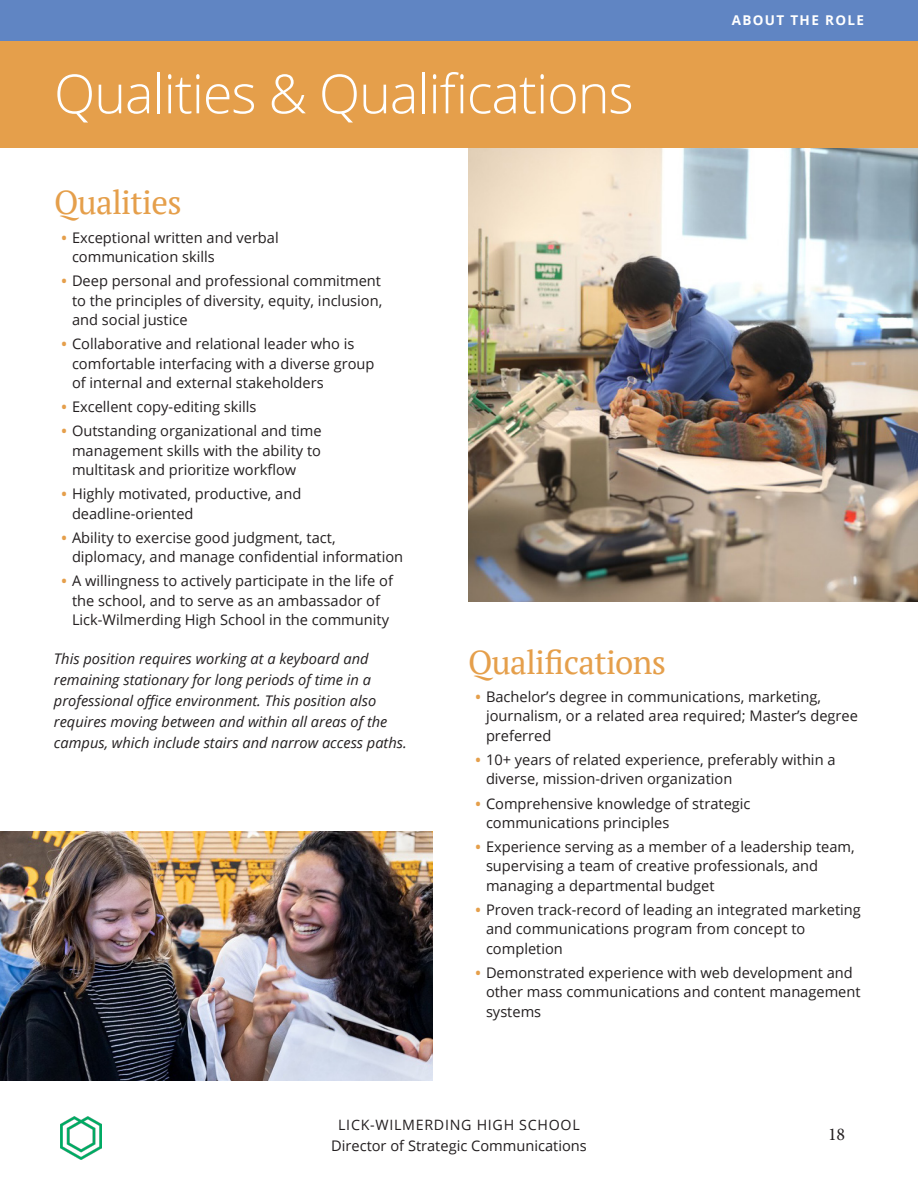
<style>
.page{position:relative;width:918px;height:1188px;background:#fff}
.page>*{position:absolute;margin:0;border:0;box-sizing:border-box;transform-origin:0 0}
.h1_-_white{font:300 54px "Open Sans";letter-spacing:-.02em;color:#fff}
.t1{font:33px "PT Serif";letter-spacing:-.02em;color:#e59f4b}
.t2{font:18px "Minion Pro";color:#231f20}
.t3{font:14.7px/19.5px "Open Sans";color:#231f20}
.Body{font:italic 14.7px/21px "Open Sans";color:#231f20}
.t4{font:14.25px "Open Sans";letter-spacing:.05em;color:#231f20}
.Page_Header{font:700 13.5px "Open Sans";letter-spacing:.1em;color:#fff}
.s1{font-weight:700;font-size:14.25px;color:#e59f4b}
</style>
<div class="page">
<img style="left:61px;top:1117px;width:40px;height:43px">
<div style="left:0;top:40px;width:918px;height:108px;background:#e59f4b"></div>
<div style="left:0;top:0;width:918px;height:40px;background:#6085c3"></div>
<img style="left:468px;top:148px;width:450px;height:453px">
<img style="left:0;top:832px;width:432px;height:248px">
<p class="h1_-_white" style="left:54px;top:57px;width:581px">Qualities &amp; Qualifications</p>
<p class="Page_Header" style="left:732px;top:11px;width:134px">ABOUT THE ROLE</p>
<p class="t1" style="left:54px;top:181px;width:129px">Qualities</p>
<p class="t3" style="left:72px;top:227px;width:208px;text-indent:-10px"><span class="s1">•</span> Exceptional written and verbal communication skills</p>
<p class="t3" style="left:72px;top:271px;width:312px;text-align:justify;text-indent:-10px"><span class="s1">•</span> Deep personal and professional commitment to the principles of diversity, equity, inclusion, and social justice</p>
<p class="t3" style="left:72px;top:334px;width:304px;text-indent:-10px"><span class="s1">•</span> Collaborative and relational leader who is comfortable interfacing with a diverse group of internal and external stakeholders</p>
<p class="t3" style="left:62px;top:397px;width:197px"><span class="s1">•</span> Excellent copy-editing skills</p>
<p class="t3" style="left:72px;top:421px;width:251px;text-align:justify;text-indent:-10px"><span class="s1">•</span> Outstanding organizational and time management skills with the ability to multitask and prioritize workflow</p>
<p class="t3" style="left:72px;top:484px;width:231px;text-indent:-10px"><span class="s1">•</span> Highly motivated, productive, and deadline-oriented</p>
<p class="t3" style="left:72px;top:527px;width:333px;text-indent:-10px"><span class="s1">•</span> Ability to exercise good judgment, tact, diplomacy, and manage confidential information</p>
<p class="t3" style="left:62px;top:571px;width:333px;text-align:center"><span class="s1">•</span> A willingness to actively participate in the life of the school, and to serve as an ambassador of<br>Lick-Wilmerding High School in the community</p>
<p class="Body" style="left:54px;top:648px;width:354px">This position requires working at a keyboard and remaining stationary for long periods of time in a professional office environment. This position also requires moving between and within all areas of the campus, which include stairs and narrow access paths.</p>
<p class="t1" style="left:468px;top:640px;width:200px">Qualifications</p>
<p class="t3" style="left:486px;top:687px;width:373px;text-indent:-10px"><span class="s1">•</span> Bachelor’s degree in communications, marketing, journalism, or a related area required; Master’s degree preferred</p>
<p class="t3" style="left:486px;top:750px;width:351px;text-indent:-10px"><span class="s1">•</span> 10+ years of related experience, preferably within a diverse, mission-driven organization</p>
<p class="t3" style="left:486px;top:793px;width:266px;text-indent:-10px"><span class="s1">•</span> Comprehensive knowledge of strategic communications principles</p>
<p class="t3" style="left:486px;top:837px;width:370px;text-indent:-10px"><span class="s1">•</span> Experience serving as a member of a leadership team, supervising a team of creative professionals, and managing a departmental budget</p>
<p class="t3" style="left:486px;top:900px;width:376px;text-indent:-10px"><span class="s1">•</span> Proven track-record of leading an integrated marketing and communications program from concept to completion</p>
<p class="t3" style="left:486px;top:963px;width:376px;text-indent:-10px"><span class="s1">•</span> Demonstrated experience with web development and other mass communications and content management systems</p>
<p class="t4" style="left:338px;top:1115px;width:243px">LICK-WILMERDING HIGH SCHOOL</p>
<p class="t3" style="left:331px;top:1135px;width:257px">Director of Strategic Communications</p>
<p class="t2" style="left:828px;top:1122px;width:19px">18</p>
</div>
